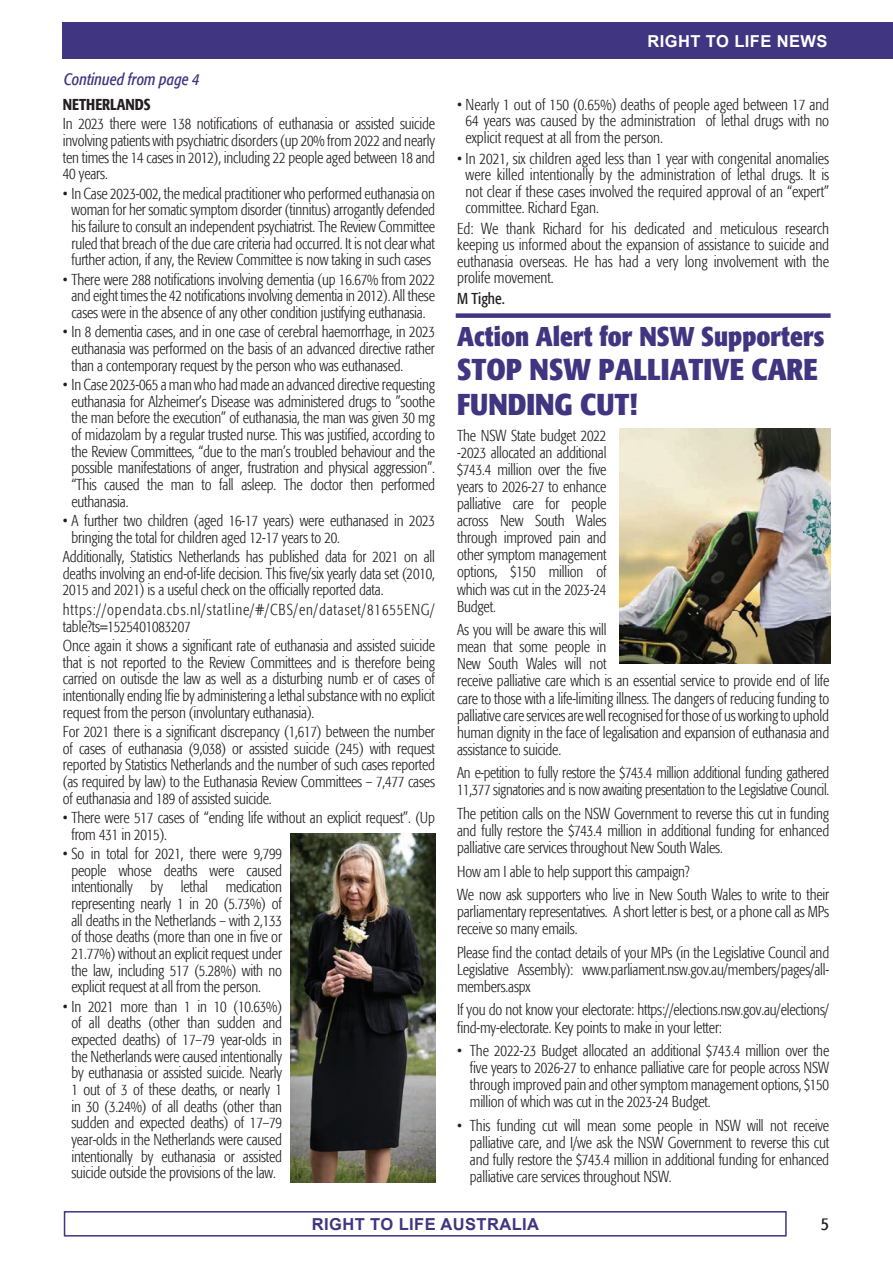
<style>
.page{position:relative;width:893px;height:1263px;background:#fff}
.page>*{position:absolute;margin:0;border:0;box-sizing:border-box;transform-origin:0 0}
.t1{font:700 condensed 30px/34.5px "Formata";color:#403580}
.t2{font:700 condensed 27px "Formata";color:#403580}
.t3{font:condensed 18px "Formata";color:#231f20}
.t4{font:700 16.5px "Arial";letter-spacing:.025em;color:#403580}
.t5{font:italic condensed 16.5px "Formata";letter-spacing:.005em;color:#403580;scale:.95 1}
.t6{font:700 16.5px "Arial";letter-spacing:.025em;color:#fff}
.t7{font:300 condensed 15.75px/16.6px "Formata";letter-spacing:-.01em;color:#231f20;text-align:justify;scale:.95 1}
.t8{font:300 condensed 15.75px/16.5px "Formata";letter-spacing:-.01em;color:#231f20;text-align:justify;scale:.96 1}
.t9{font:300 condensed 15.75px/17.1px "Formata";letter-spacing:-.01em;color:#231f20;scale:.93 1}
.t10{font:300 condensed 15.75px/16.6px "Formata";letter-spacing:.06em;color:#231f20;scale:.95 1}
.t11{font:500 condensed 15.75px "Formata";color:#231f20;scale:.95 1}
.t12{font:condensed 15.75px "Formata";color:#231f20;scale:.96 1}
</style>
<div class="page">
<div style="left:64px;top:1211px;width:723px;height:25px;border:2px solid #403580"></div>
<div style="left:63px;top:22px;width:830px;height:36px;background:#403580"></div>
<img style="left:291px;top:833px;width:144px;height:349px">
<img style="left:619px;top:428px;width:212px;height:235px">
<div style="left:456px;top:313px;width:375px;height:5px;background:#403580"></div>
<p class="t5" style="left:64px;top:70px;width:144px">Continued from page 4</p>
<p class="t11" style="left:63px;top:95px;width:94px">NETHERLANDS</p>
<p class="t7" style="left:63px;top:116px;width:393px">In 2023 there were 138 notifications of euthanasia or assisted suicide involving patients with psychiatric disorders (up 20% from 2022 and nearly ten times the 14 cases in 2012), including 22 people aged between 18 and 40 years.</p>
<p class="t7" style="left:63px;top:185px;width:393px;text-align:center">• In Case 2023-002, the medical practitioner who performed euthanasia on woman for her somatic symptom disorder (tinnitus) arrogantly defended his failure to consult an independent psychiatrist. The Review Committee ruled that breach of the due care criteria had occurred. It is not clear what further action, if any, the Review Committee is now taking in such cases</p>
<p class="t7" style="left:63px;top:271px;width:393px;text-align:center">• There were 288 notifications involving dementia (up 16.67% from 2022 and eight times the 42 notifications involving dementia in 2012). All these cases were in the absence of any other condition justifying euthanasia.</p>
<p class="t7" style="left:71px;top:324px;width:384px;text-indent:-8px">• In 8 dementia cases, and in one case of cerebral haemorrhage, in 2023 euthanasia was performed on the basis of an advanced directive rather than a contemporary request by the person who was euthanased.</p>
<p class="t7" style="left:71px;top:376px;width:384px;text-indent:-8px">• In Case 2023-065 a man who had made an advanced directive requesting euthanasia for Alzheimer’s Disease was administered drugs to ”soothe the man before the execution” of euthanasia, the man was given 30 mg of midazolam by a regular trusted nurse. This was justified, according to the Review Committees, “due to the man’s troubled behaviour and the possible manifestations of anger, frustration and physical aggression”. “This caused the man to fall asleep. The doctor then performed euthanasia.</p>
<p class="t7" style="left:71px;top:512px;width:384px;text-indent:-8px">• A further two children (aged 16-17 years) were euthanased in 2023 bringing the total for children aged 12-17 years to 20.</p>
<p class="t7" style="left:63px;top:548px;width:393px">Additionally, Statistics Netherlands has published data for 2021 on all deaths involving an end-of-life decision. This five/six yearly data set (2010, 2015 and 2021) is a useful check on the officially reported data.</p>
<p class="t10" style="left:63px;top:601px;width:393px">https://opendata.cbs.nl/statline/#/CBS/en/dataset/81655ENG/ table?ts=1525401083207</p>
<p class="t7" style="left:63px;top:637px;width:393px">Once again it shows a significant rate of euthanasia and assisted suicide that is not reported to the Review Committees and is therefore being carried on outisde the law as well as a disturbing numb er of cases of intentionally ending lfie by administering a lethal substance with no explicit request from the person (involuntary euthanasia).</p>
<p class="t7" style="left:63px;top:723px;width:393px">For 2021 there is a significant discrepancy (1,617) between the number of cases of euthanasia (9,038) or assisted suicide (245) with request reported by Statistics Netherlands and the number of such cases reported (as required by law) to the Euthanasia Review Committees – 7,477 cases of euthanasia and 189 of assisted suicide.</p>
<p class="t7" style="left:71px;top:809px;width:384px;text-indent:-8px">• There were 517 cases of “ending life without an explicit request”. (Up from 431 in 2015).</p>
<p class="t7" style="left:71px;top:845px;width:223px;text-indent:-8px">• So in total for 2021, there were 9,799 people whose deaths were caused intentionally by lethal medication representing nearly 1 in 20 (5.73%) of all deaths in the Netherlands – with 2,133 of those deaths (more than one in five or 21.77%) without an explicit request under the law, including 517 (5.28%) with no explicit request at all from the person.</p>
<p class="t7" style="left:63px;top:998px;width:232px;text-align:center">• In 2021 more than 1 in 10 (10.63%) of all deaths (other than sudden and expected deaths) of 17–79 year-olds in the Netherlands were caused intentionally by euthanasia or assisted suicide. Nearly 1 out of 3 of these deaths, or nearly 1 in 30 (3.24%) of all deaths (other than sudden and expected deaths) of 17–79 year-olds in the Netherlands were caused intentionally by euthanasia or assisted suicide outside the provisions of the law.</p>
<p class="t6" style="left:647px;top:30px;width:181px">RIGHT TO LIFE NEWS</p>
<p class="t8" style="left:466px;top:96px;width:380px;text-indent:-8px">• Nearly 1 out of 150 (0.65%) deaths of people aged between 17 and 64 years was caused by the administration of lethal drugs with no explicit request at all from the person.</p>
<p class="t8" style="left:466px;top:150px;width:380px;text-indent:-8px">• In 2021, six children aged less than 1 year with congenital anomalies were killed intentionally by the administration of lethal drugs. It is not clear if these cases involved the required approval of an “expert” committee. Richard Egan.</p>
<p class="t8" style="left:457px;top:220px;width:389px">Ed: We thank Richard for his dedicated and meticulous research keeping us informed about the expansion of assistance to suicide and euthanasia overseas. He has had a very long involvement with the prolife movement.</p>
<p class="t12" style="left:457px;top:289px;width:51px">M Tighe.</p>
<h2 class="t2" style="left:457px;top:320px;width:369px">Action Alert for NSW Supporters</h2>
<h1 class="t1" style="left:457px;top:352px;width:362px">STOP NSW PALLIATIVE CARE<br>FUNDING CUT!</h1>
<p class="t7" style="left:457px;top:427px;width:159px;line-height:17.1px">The NSW State budget 2022 -2023 allocated an additional $743.4 million over the five years to 2026-27 to enhance palliative care for people across New South Wales through improved pain and other symptom management options, $150 million of which was cut in the 2023-24<br>Budget.</p>
<p class="t7" style="left:457px;top:621px;width:393px;line-height:17.1px;text-align:left">As you will be aware this will<br>mean that some people in<br>New South Wales will not<br>receive palliative care which is an essential service to provide end of life care to those with a life-limiting illness. The dangers of reducing funding to palliative care services are well recognised for those of us working to uphold human dignity in the face of legalisation and expansion of euthanasia and assistance to suicide.</p>
<p class="t9" style="left:457px;top:764px;width:402px">An e-petition to fully restore the $743.4 million additional funding gathered<br>11,377 signatories and is now awaiting presentation to the Legislative Council.</p>
<p class="t7" style="left:457px;top:805px;width:393px;line-height:17.1px">The petition calls on the NSW Government to reverse this cut in funding and fully restore the $743.4 million in additional funding for enhanced palliative care services throughout New South Wales.</p>
<p class="t7" style="left:457px;top:859px;width:393px;line-height:23.5px">How am I able to help support this campaign?<br>We now ask supporters who live in New South Wales to write to their</p>
<p class="t7" style="left:457px;top:903px;width:393px;line-height:17.1px">parliamentary representatives. A short letter is best, or a phone call as MPs receive so many emails.</p>
<p class="t7" style="left:457px;top:944px;width:393px;line-height:17.1px">Please find the contact details of your MPs (in the Legislative Council and Legislative Assembly): www.parliament.nsw.gov.au/members/pages/all&shy;members.aspx</p>
<p class="t7" style="left:457px;top:1001px;width:393px;line-height:17.1px">If you do not know your electorate: https://elections.nsw.gov.au/elections/ find-my-electorate. Key points to make in your letter:</p>
<p class="t7" style="left:470px;top:1042px;width:380px;line-height:17.1px;text-indent:-13px">• The 2022-23 Budget allocated an additional $743.4 million over the five years to 2026-27 to enhance palliative care for people across NSW through improved pain and other symptom management options, $150 million of which was cut in the 2023-24 Budget.</p>
<p class="t7" style="left:470px;top:1117px;width:380px;line-height:17.1px;text-indent:-13px">• This funding cut will mean some people in NSW will not receive palliative care, and I/we ask the NSW Government to reverse this cut and fully restore the $743.4 million in additional funding for enhanced palliative care services throughout NSW.</p>
<p class="t4" style="left:312px;top:1213px;width:229px">RIGHT TO LIFE AUSTRALIA</p>
<p class="t3" style="left:821px;top:1213px;width:10px">5</p>
</div>
